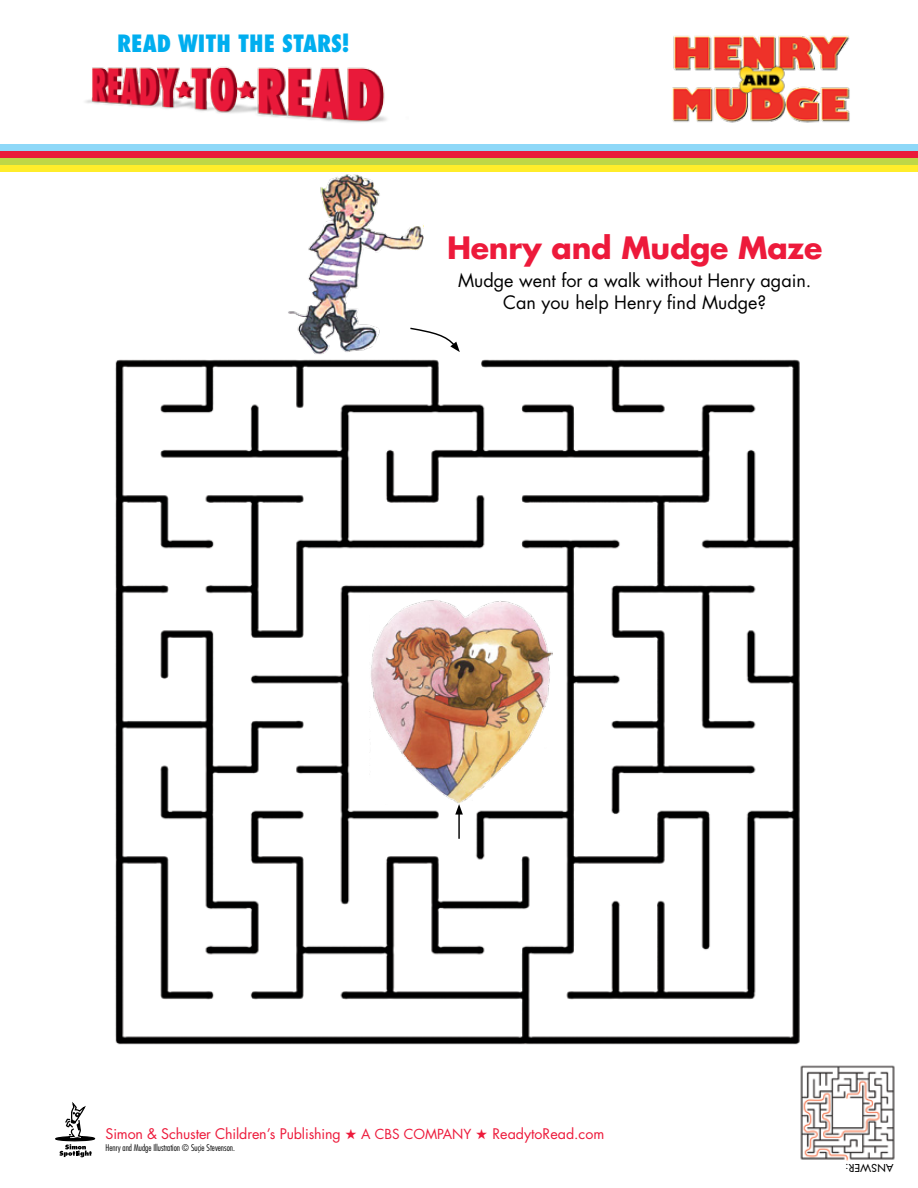
<style>
.page{position:relative;width:918px;height:1188px;background:#fff}
.page>*{position:absolute;margin:0;border:0;box-sizing:border-box;transform-origin:0 0}
.t1{font:700 30px "Futura";letter-spacing:-.01em;color:#ed1a3b}
.t2{font:800 condensed 23.25px "Futura";color:#00aeef}
.t3{font:18px/22.5px "Futura";color:#000;text-align:center}
.t4{font:14.25px "Futura";letter-spacing:-.01em;color:#ed1a3b}
.t5{font:10.5px "Futura";letter-spacing:.03em;color:#000}
.t6{font:300 condensed 9px "Futura";color:#000}
.s1{font-size:13.5px}
</style>
<div class="page">
<svg style="left:55px;top:1102px;width:41px;height:55px"></svg>
<div style="left:0;top:144px;width:918px;height:7px;background:#8ed8f8"></div>
<div style="left:0;top:151px;width:918px;height:7px;background:#ea1a3a"></div>
<div style="left:0;top:158px;width:918px;height:7px;background:#bed747"></div>
<div style="left:0;top:165px;width:918px;height:6px;background:#ffed2b"></div>
<img style="left:85px;top:66px;width:302px;height:57px">
<img style="left:672px;top:35px;width:178px;height:88px">
<img style="left:115px;top:359px;width:685px;height:686px">
<img style="left:369px;top:598px;width:183px;height:206px">
<img style="left:276px;top:171px;width:147px;height:199px">
<svg style="left:409px;top:327px;width:51px;height:25px"></svg>
<hr style="left:458px;top:812px;width:2px;height:27px;background:#000">
<svg style="left:455px;top:804px;width:8px;height:11px"></svg>
<img style="left:800px;top:1065px;width:95px;height:96px">
<h2 class="t2" style="left:117px;top:29px;width:233px">READ WITH THE STARS!</h2>
<h1 class="t1" style="left:447px;top:227px;width:377px">Henry and Mudge Maze</h1>
<p class="t3" style="left:458px;top:269px;width:355px">Mudge went for a walk without Henry again.<br>Can you help Henry find Mudge?</p>
<p class="t4" style="left:106px;top:1125px;width:500px">Simon &amp; Schuster Children’s Publishing ★ <span class="s1">A CBS COMPANY</span> ★ ReadytoRead.com</p>
<p class="t6" style="left:106px;top:1143px;width:131px">Henry and Mudge Illustration © Suçie Stevenson.</p>
<p class="t5" style="left:894px;top:1175px;width:50px;rotate:-180deg">ANSWER:</p>
</div>
